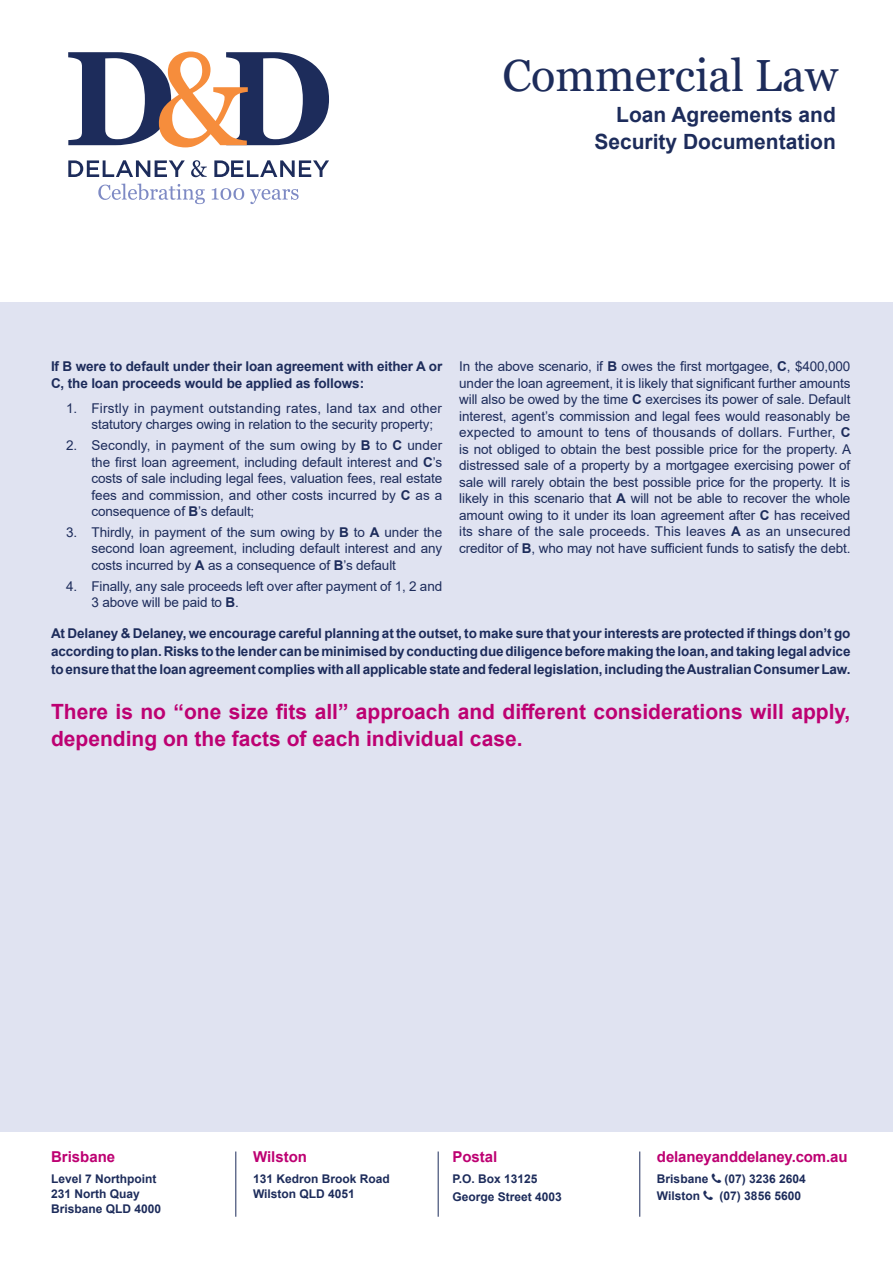
<style>
.page{position:relative;width:893px;height:1263px;background:#fff}
.page>*{position:absolute;margin:0;border:0;box-sizing:border-box;transform-origin:0 0}
.t1{font:45px "Georgia";color:#1d2c5b}
.D_D_Body_Print_-_Int{font:700 21px/27px "Arial";color:#bd0172}
.t2{font:700 21px/27px "Arial";color:#1d2c5b;text-align:right}
.t3{font:700 15px "Arial";letter-spacing:-.01em;color:#bd0172}
.D_D_Body_Print{font:13.5px/16.5px "Arial";letter-spacing:-.01em;color:#1d2c5b;text-align:justify}
.D_D_Body_Print_-_Int-2{font:700 13.5px/18px "Arial";letter-spacing:-.01em;color:#1d2c5b;text-align:justify}
.D_D_Body_Print-2{font:700 13.5px/16.5px "Arial";letter-spacing:-.01em;color:#1d2c5b}
.t4{font:700 12px/15px "Arial";color:#1d2c5b}
.s1{font-weight:700}
</style>
<div class="page">
<div style="left:0;top:302px;width:893px;height:829px;background:#e0e3f1"></div>
<hr style="left:236px;top:1151px;width:1px;height:66px;background:#1d2c5b">
<hr style="left:438px;top:1151px;width:1px;height:66px;background:#1d2c5b">
<hr style="left:639px;top:1151px;width:1px;height:66px;background:#1d2c5b">
<svg style="left:68px;top:52px;width:261px;height:95px"></svg>
<svg style="left:68px;top:160px;width:117px;height:17px"></svg>
<svg style="left:191px;top:160px;width:16px;height:17px"></svg>
<svg style="left:214px;top:160px;width:115px;height:17px"></svg>
<svg style="left:98px;top:184px;width:107px;height:20px"></svg>
<svg style="left:212px;top:188px;width:32px;height:12px"></svg>
<svg style="left:250px;top:189px;width:49px;height:15px"></svg>
<h1 class="t1" style="left:502px;top:49px;width:337px">Commercial Law</h1>
<h2 class="t2" style="left:594px;top:102px;width:243px">Loan Agreements and<br>Security Documentation</h2>
<p class="D_D_Body_Print-2" style="left:51px;top:358px;width:393px">If B were to default under their loan agreement with either A or<br>C, the loan proceeds would be applied as follows:</p>
<p class="D_D_Body_Print" style="left:92px;top:400px;width:352px;text-indent:-26px">1. Firstly in payment outstanding rates, land tax and other statutory charges owing in relation to the security property;</p>
<p class="D_D_Body_Print" style="left:92px;top:437px;width:352px;text-indent:-26px">2. Secondly, in payment of the sum owing by <span class="s1">B</span> to <span class="s1">C</span> under the first loan agreement, including default interest and <span class="s1">C</span>’s costs of sale including legal fees, valuation fees, real estate fees and commission, and other costs incurred by <span class="s1">C</span> as a consequence of <span class="s1">B</span>’s default;</p>
<p class="D_D_Body_Print" style="left:92px;top:524px;width:352px;text-indent:-26px">3. Thirdly, in payment of the sum owing by <span class="s1">B</span> to <span class="s1">A</span> under the second loan agreement, including default interest and any costs incurred by <span class="s1">A</span> as a consequence of <span class="s1">B</span>’s default</p>
<p class="D_D_Body_Print" style="left:92px;top:577px;width:352px;text-indent:-26px">4. Finally, any sale proceeds left over after payment of 1, 2 and<br>3 above will be paid to <span class="s1">B</span>.</p>
<p class="D_D_Body_Print" style="left:459px;top:358px;width:393px">In the above scenario, if <span class="s1">B</span> owes the first mortgagee, <span class="s1">C</span>, $400,000 under the loan agreement, it is likely that significant further amounts will also be owed by the time <span class="s1">C</span> exercises its power of sale. Default interest, agent’s commission and legal fees would reasonably be expected to amount to tens of thousands of dollars. Further, <span class="s1">C </span>is not obliged to obtain the best possible price for the property. A distressed sale of a property by a mortgagee exercising power of sale will rarely obtain the best possible price for the property. It is likely in this scenario that <span class="s1">A</span> will not be able to recover the whole amount owing to it under its loan agreement after <span class="s1">C</span> has received its share of the sale proceeds. This leaves <span class="s1">A</span> as an unsecured creditor of <span class="s1">B</span>, who may not have sufficient funds to satisfy the debt.</p>
<p class="D_D_Body_Print_-_Int-2" style="left:51px;top:624px;width:801px">At Delaney &amp; Delaney, we encourage careful planning at the outset, to make sure that your interests are protected if things don’t go according to plan. Risks to the lender can be minimised by conducting due diligence before making the loan, and taking legal advice to ensure that the loan agreement complies with all applicable state and federal legislation, including the Australian Consumer Law.</p>
<p class="D_D_Body_Print_-_Int" style="left:51px;top:698px;width:801px">There is no “one size fits all” approach and different considerations will apply, depending on the facts of each individual case.</p>
<p class="t3" style="left:51px;top:1146px;width:66px">Brisbane</p>
<p class="t4" style="left:51px;top:1172px;width:112px">Level 7 Northpoint<br>231 North Quay<br>Brisbane QLD 4000</p>
<p class="t3" style="left:253px;top:1146px;width:56px">Wilston</p>
<p class="t4" style="left:253px;top:1172px;width:138px">131 Kedron Brook Road<br>Wilston QLD 4051</p>
<p class="t3" style="left:452px;top:1146px;width:47px">Postal</p>
<p class="t4" style="left:452px;top:1170px;width:111px;line-height:18px">P.O. Box 13125<br>George Street 4003</p>
<p class="t3" style="left:657px;top:1146px;width:192px">delaneyanddelaney.com.au</p>
<p class="t4" style="left:657px;top:1172px;width:53px">Brisbane</p>
<p class="t4" style="left:724px;top:1172px;width:83px">(07) 3236 2604</p>
<p class="t4" style="left:657px;top:1188px;width:45px">Wilston</p>
<p class="t4" style="left:720px;top:1188px;width:83px">(07) 3856 5600</p>
</div>
